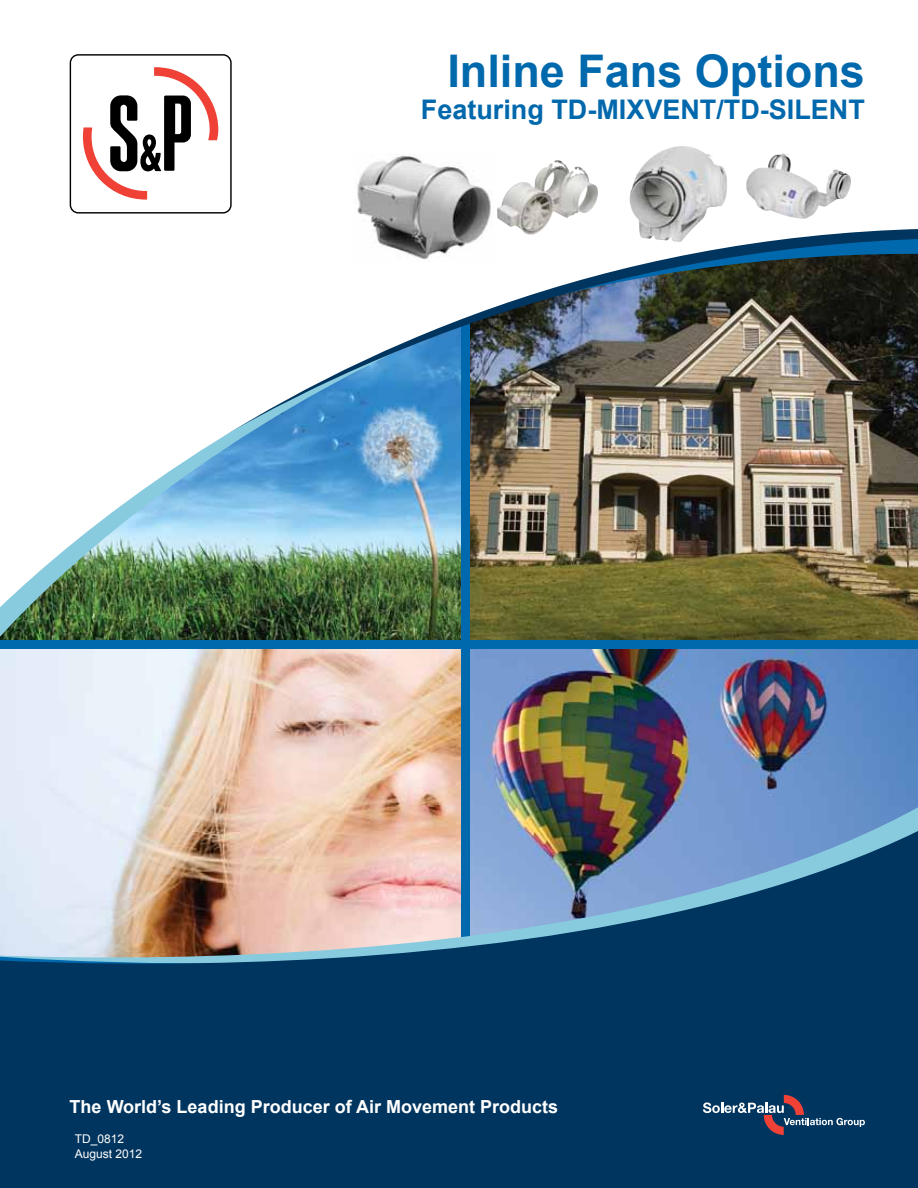
<style>
.page{position:relative;width:918px;height:1188px;background:#fff}
.page>*{position:absolute;margin:0;border:0;box-sizing:border-box;transform-origin:0 0}
.t1{font:700 45px "Arial";color:#0068ac}
.t2{font:700 27px "Arial";color:#0068ac}
.t3{font:700 18px "Arial";color:#fff}
.t4{font:12px/15px "Arial";color:#fff}
</style>
<div class="page">
<img style="left:0;top:697px;width:918px;height:16px">
<div style="left:462px;top:308px;width:8px;height:698px;background:#0068ac"></div>
<img style="left:0;top:664px;width:918px;height:33px">
<img style="left:0;top:56px;width:918px;height:608px">
<img style="left:0;top:722px;width:918px;height:466px">
<svg style="left:703px;top:1095px;width:162px;height:40px;background:#284a6c"></svg>
<img style="left:551px;top:160px;width:15px;height:9px">
<div style="left:0;top:641px;width:918px;height:8px;background:#0068ac"></div>
<img style="left:354px;top:153px;width:139px;height:108px">
<img style="left:626px;top:134px;width:89px;height:18px">
<img style="left:769px;top:153px;width:14px;height:10px">
<svg style="left:82px;top:69px;width:138px;height:132px"></svg>
<div style="left:70px;top:54px;width:162px;height:160px;border:1px solid #000;border-radius:8px"></div>
<h1 class="t1" style="left:447px;top:41px;width:419px">Inline Fans Options</h1>
<h2 class="t2" style="left:421px;top:92px;width:446px">Featuring TD-MIXVENT/TD-SILENT</h2>
<p class="t3" style="left:70px;top:1094px;width:490px">The World’s Leading Producer of Air Movement Products</p>
<p class="t4" style="left:75px;top:1132px;width:69px">TD_0812<br>August 2012</p>
</div>
